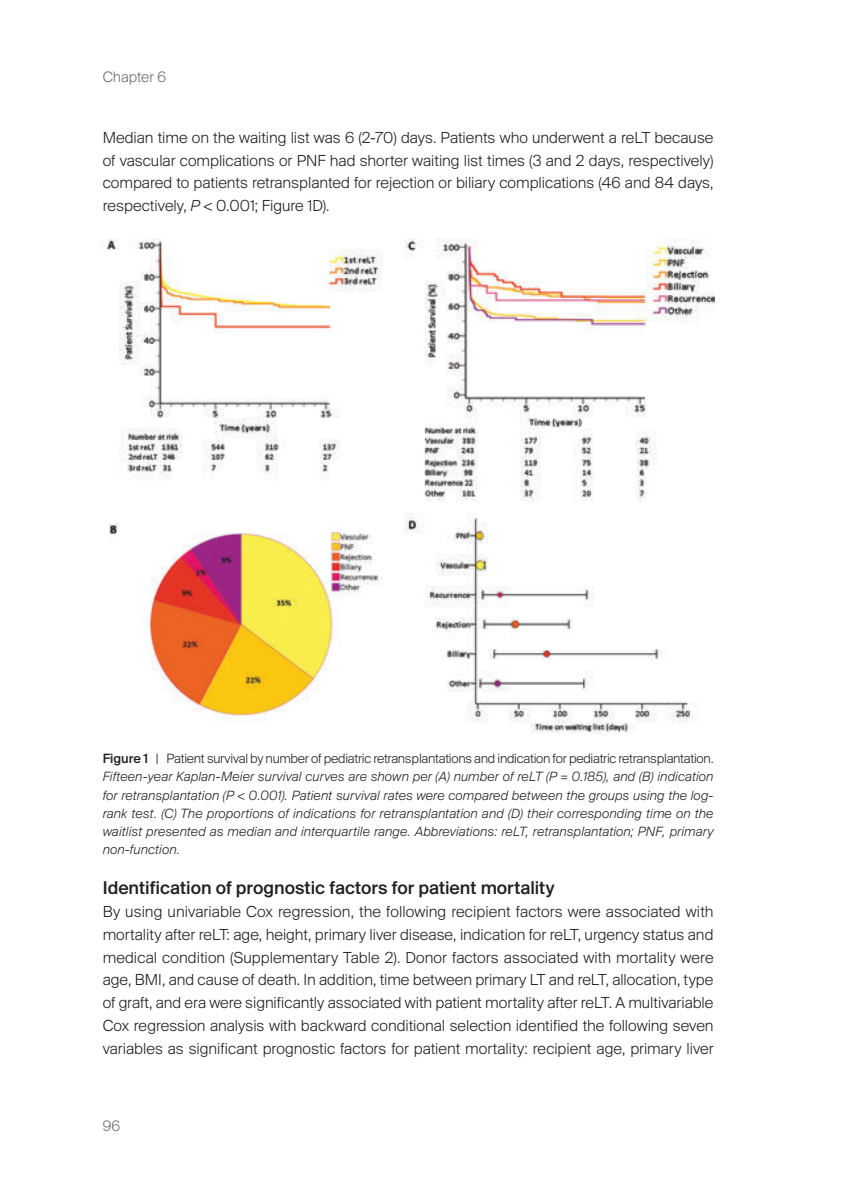
<style>
.page{position:relative;width:851px;height:1191px;background:#fff}
.page>*{position:absolute;margin:0;border:0;box-sizing:border-box;transform-origin:0 0}
.t1{font:500 19.25px "Suisse BP Intl";color:#231f20}
.t2{font:300 16.62px/22.8px "Suisse BP Intl";color:#231f20;text-align:justify}
.t3{font:300 15.75px "Suisse BP Intl";color:#6c6d70}
.t4{font:italic 300 14px/18.2px "Suisse BP Intl";letter-spacing:.005em;color:#231f20;text-align:justify}
.s1{font-style:italic}
.s2{font-weight:500;font-style:normal}
.s3{font-style:normal}
</style>
<div class="page">
<img style="left:106px;top:238px;width:608px;height:496px">
<p class="t3" style="left:103px;top:68px;width:65px">Chapter 6</p>
<p class="t2" style="left:103px;top:126px;width:612px">Median time on the waiting list was 6 (2-70) days. Patients who underwent a reLT because of vascular complications or PNF had shorter waiting list times (3 and 2 days, respectively) compared to patients retransplanted for rejection or biliary complications (46 and 84 days, respectively, <span class="s1">P</span> &lt; 0.001; Figure 1D).</p>
<p class="t4" style="left:103px;top:748px;width:612px"><span class="s2">Figure 1</span> <span class="s3">| Patient survival by number of pediatric retransplantations and indication for pediatric retransplantation.<br></span>Fifteen-year Kaplan-Meier survival curves are shown per (A) number of reLT (P = 0.185), and (B) indication for retransplantation (P &lt; 0.001). Patient survival rates were compared between the groups using the log&shy;rank test. (C) The proportions of indications for retransplantation and (D) their corresponding time on the waitlist presented as median and interquartile range. Abbreviations: reLT, retransplantation; PNF, primary non-function.</p>
<p class="t1" style="left:103px;top:876px;width:453px">Identification of prognostic factors for patient mortality</p>
<p class="t2" style="left:103px;top:899px;width:612px">By using univariable Cox regression, the following recipient factors were associated with mortality after reLT: age, height, primary liver disease, indication for reLT, urgency status and medical condition (Supplementary Table 2). Donor factors associated with mortality were age, BMI, and cause of death. In addition, time between primary LT and reLT, allocation, type of graft, and era were significantly associated with patient mortality after reLT. A multivariable Cox regression analysis with backward conditional selection identified the following seven variables as significant prognostic factors for patient mortality: recipient age, primary liver</p>
<p class="t3" style="left:103px;top:1116px;width:19px">96</p>
</div>
